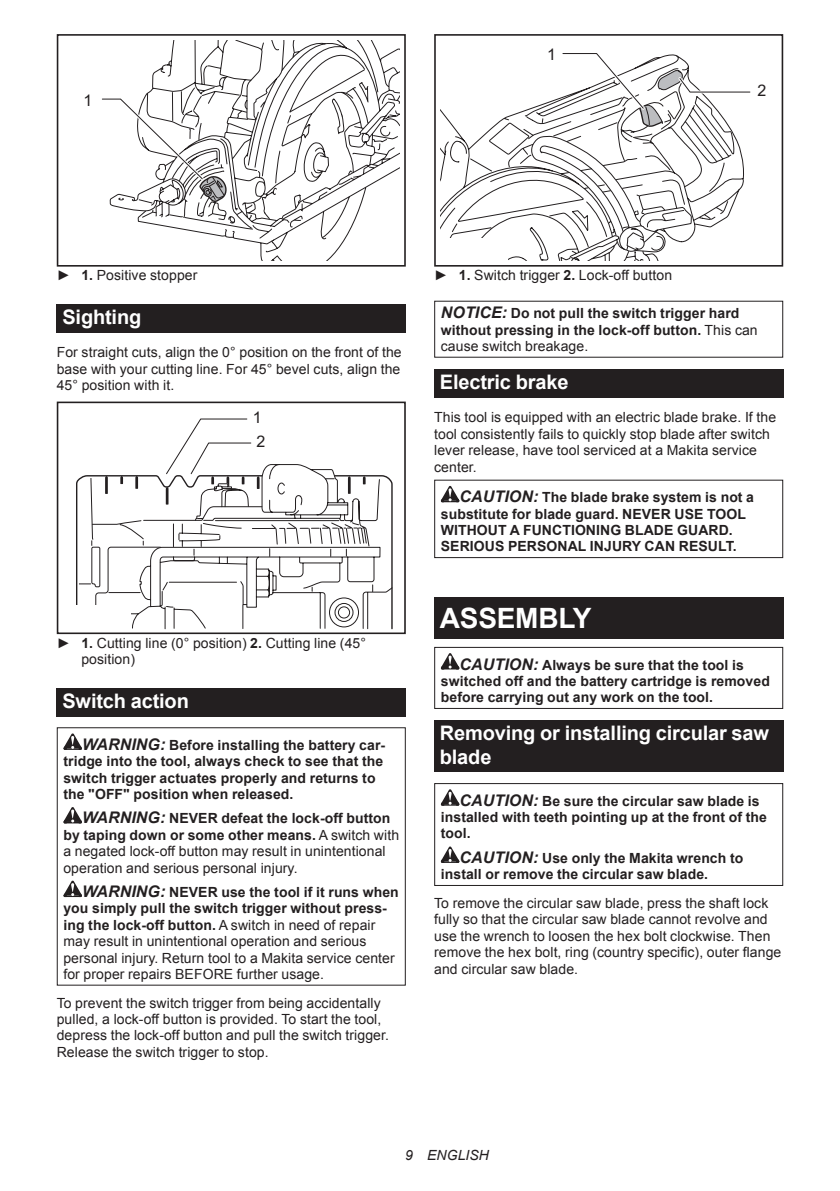
<style>
.page{position:relative;width:840px;height:1191px;background:#fff}
.page>*{position:absolute;margin:0;border:0;box-sizing:border-box;transform-origin:0 0}
.t1{font:700 28px "Arial";letter-spacing:-.01em;color:#fff}
.t2{font:700 20px/23.4px "Arial";letter-spacing:-.01em;color:#fff}
.t3{font:16px "Arial";color:#231f20}
.t4{font:14px/16.4px "Arial";letter-spacing:.005em;color:#231f20}
.t5{font:700 14px/16.4px "Arial";letter-spacing:.005em;color:#231f20}
.t6{font:italic 14px "Arial";letter-spacing:.005em;color:#231f20}
.s1{font-weight:700}
.s2{font-style:italic;font-size:16px}
.s3{font-weight:700;font-style:italic;font-size:16px}
.s4{font-weight:400}
</style>
<div class="page">
<svg style="left:145px;top:40px;width:254px;height:221px"></svg>
<div style="left:57px;top:34px;width:348px;height:233px;border:2px solid #231f20"></div>
<svg style="left:102px;top:96px;width:250px;height:153px"></svg>
<div style="left:57px;top:304px;width:348px;height:28px;background:#231f20"></div>
<svg style="left:131px;top:464px;width:204px;height:165px"></svg>
<svg style="left:333px;top:474px;width:60px;height:156px"></svg>
<div style="left:57px;top:401px;width:348px;height:233px;border:2px solid #231f20"></div>
<svg style="left:76px;top:418px;width:187px;height:189px"></svg>
<div style="left:57px;top:688px;width:348px;height:28px;background:#231f20"></div>
<svg style="left:63px;top:733px;width:19px;height:17px"></svg>
<svg style="left:63px;top:807px;width:19px;height:16px"></svg>
<svg style="left:63px;top:880px;width:19px;height:17px"></svg>
<div style="left:57px;top:727px;width:348px;height:258px;border:1px solid #231f20"></div>
<svg style="left:440px;top:109px;width:11px;height:129px"></svg>
<svg style="left:451px;top:123px;width:15px;height:115px"></svg>
<div style="left:434px;top:34px;width:348px;height:233px;border:2px solid #231f20"></div>
<svg style="left:466px;top:53px;width:285px;height:207px"></svg>
<div style="left:434px;top:369px;width:348px;height:28px;background:#231f20"></div>
<svg style="left:440px;top:486px;width:19px;height:16px"></svg>
<div style="left:434px;top:479px;width:348px;height:79px;border:1px solid #231f20"></div>
<div style="left:434px;top:598px;width:348px;height:41px;background:#231f20"></div>
<svg style="left:440px;top:653px;width:19px;height:16px"></svg>
<div style="left:434px;top:647px;width:348px;height:62px;border:1px solid #231f20"></div>
<div style="left:434px;top:720px;width:348px;height:52px;background:#231f20"></div>
<svg style="left:440px;top:789px;width:19px;height:16px"></svg>
<svg style="left:440px;top:846px;width:19px;height:17px"></svg>
<div style="left:434px;top:783px;width:348px;height:103px;border:1px solid #231f20"></div>
<p class="t3" style="left:84px;top:89px;width:10px">1</p>
<p class="t3" style="left:547px;top:44px;width:10px">1</p>
<p class="t3" style="left:757px;top:80px;width:10px">2</p>
<p class="t4" style="left:57px;top:267px;width:142px">► <span class="s1">1.</span> Positive stopper</p>
<h2 class="t2" style="left:62px;top:306px;width:80px">Sighting</h2>
<p class="t4" style="left:57px;top:344px;width:346px;text-align:justify">For straight cuts, align the 0° position on the front of the base with your cutting line. For 45° bevel cuts, align the 45° position with it.</p>
<p class="t3" style="left:252px;top:407px;width:10px">1</p>
<p class="t3" style="left:256px;top:431px;width:10px">2</p>
<p class="t4" style="left:81px;top:634px;width:286px;text-indent:-25px">► <span class="s1">1.</span> Cutting line (0° position) <span class="s1">2.</span> Cutting line (45° position)</p>
<h2 class="t2" style="left:62px;top:689px;width:128px">Switch action</h2>
<p class="t5" style="left:63px;top:737px;width:323px;text-indent:19px"><span class="s2">WARNING:</span> Before installing the battery car&shy;tridge into the tool, always check to see that the switch trigger actuates properly and returns to the "OFF" position when released.</p>
<p class="t4" style="left:63px;top:810px;width:337px;text-indent:19px"><span class="s3">WARNING:</span> <span class="s1">NEVER defeat the lock-off button by taping down or some other means.</span> A switch with a negated lock-off button may result in unintentional operation and serious personal injury.</p>
<p class="t4" style="left:63px;top:884px;width:337px;text-indent:19px"><span class="s3">WARNING:</span> <span class="s1">NEVER use the tool if it runs when you simply pull the switch trigger without press&shy;ing the lock-off button.</span> A switch in need of repair may result in unintentional operation and serious personal injury. Return tool to a Makita service center for proper repairs BEFORE further usage.</p>
<p class="t4" style="left:57px;top:994px;width:333px">To prevent the switch trigger from being accidentally pulled, a lock-off button is provided. To start the tool, depress the lock-off button and pull the switch trigger.<br>Release the switch trigger to stop.</p>
<p class="t4" style="left:434px;top:267px;width:239px">► <span class="s1">1.</span> Switch trigger <span class="s1">2.</span> Lock-off button</p>
<p class="t5" style="left:440px;top:305px;width:318px"><span class="s2">NOTICE:</span> Do not pull the switch trigger hard without pressing in the lock-off button. <span class="s4">This can cause switch breakage.</span></p>
<h2 class="t2" style="left:439px;top:371px;width:130px">Electric brake</h2>
<p class="t4" style="left:434px;top:409px;width:343px">This tool is equipped with an electric blade brake. If the tool consistently fails to quickly stop blade after switch lever release, have tool serviced at a Makita service center.</p>
<p class="t5" style="left:440px;top:489px;width:314px;text-indent:19px"><span class="s2">CAUTION:</span> The blade brake system is not a substitute for blade guard. NEVER USE TOOL WITHOUT A FUNCTIONING BLADE GUARD.<br>SERIOUS PERSONAL INJURY CAN RESULT.</p>
<h1 class="t1" style="left:439px;top:599px;width:153px">ASSEMBLY</h1>
<p class="t5" style="left:440px;top:657px;width:330px;text-indent:19px"><span class="s2">CAUTION:</span> Always be sure that the tool is switched off and the battery cartridge is removed before carrying out any work on the tool.</p>
<h2 class="t2" style="left:439px;top:722px;width:330px">Removing or installing circular saw blade</h2>
<p class="t5" style="left:440px;top:793px;width:327px;text-indent:19px"><span class="s2">CAUTION:</span> Be sure the circular saw blade is installed with teeth pointing up at the front of the tool.</p>
<p class="t5" style="left:440px;top:850px;width:304px;text-indent:19px"><span class="s2">CAUTION:</span> Use only the Makita wrench to install or remove the circular saw blade.</p>
<p class="t4" style="left:434px;top:895px;width:348px">To remove the circular saw blade, press the shaft lock fully so that the circular saw blade cannot revolve and use the wrench to loosen the hex bolt clockwise. Then remove the hex bolt, ring (country specific), outer flange and circular saw blade.</p>
<p class="t6" style="left:405px;top:1146px;width:85px">9 ENGLISH</p>
</div>
